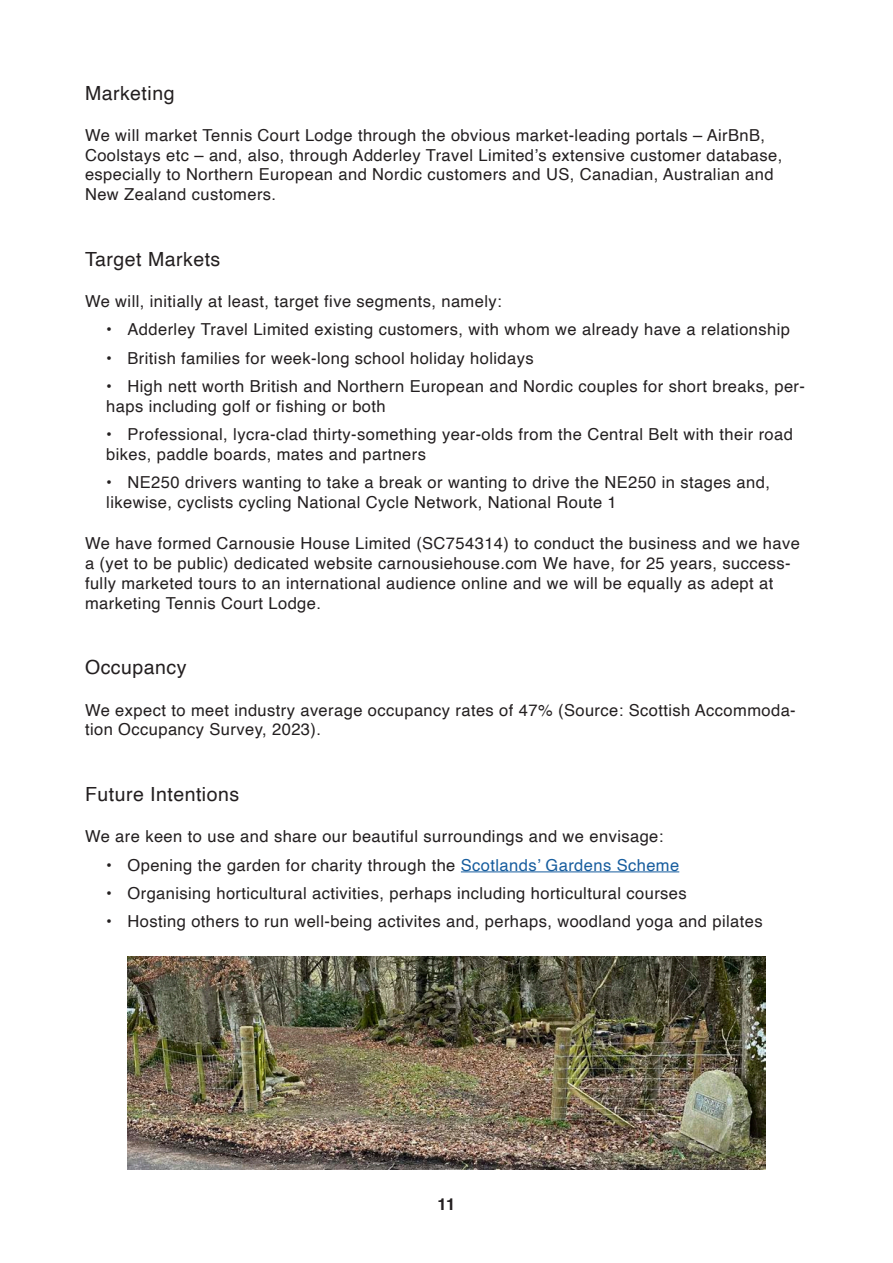
<style>
.page{position:relative;width:893px;height:1263px;background:#fff}
.page>*{position:absolute;margin:0;border:0;box-sizing:border-box;transform-origin:0 0}
.Heading_3{font:19.5px "Helvetica";letter-spacing:.025em;color:#231f20}
.Body_text{font:16.5px/19.8px "Helvetica";letter-spacing:.025em;color:#231f20}
.Body_text-2{font:700 16.5px "Helvetica";color:#231f20}
.s1{color:#175d9e}
</style>
<div class="page">
<hr style="left:461px;top:871px;width:218px;height:1px;background:#175d9e">
<img style="left:128px;top:957px;width:637px;height:212px">
<p class="Heading_3" style="left:85px;top:78px;width:91px">Marketing</p>
<p class="Body_text" style="left:85px;top:126px;width:699px">We will market Tennis Court Lodge through the obvious market-leading portals – AirBnB, Coolstays etc – and, also, through Adderley Travel Limited’s extensive customer database, especially to Northern European and Nordic customers and US, Canadian, Australian and New Zealand customers.</p>
<p class="Heading_3" style="left:85px;top:244px;width:137px">Target Markets</p>
<p class="Body_text" style="left:85px;top:292px;width:418px">We will, initially at least, target five segments, namely:</p>
<p class="Body_text" style="left:106px;top:320px;width:685px">• Adderley Travel Limited existing customers, with whom we already have a relationship</p>
<p class="Body_text" style="left:106px;top:349px;width:429px">• British families for week-long school holiday holidays</p>
<p class="Body_text" style="left:106px;top:377px;width:700px">• High nett worth British and Northern European and Nordic couples for short breaks, per&shy;haps including golf or fishing or both</p>
<p class="Body_text" style="left:106px;top:425px;width:688px">• Professional, lycra-clad thirty-something year-olds from the Central Belt with their road bikes, paddle boards, mates and partners</p>
<p class="Body_text" style="left:106px;top:473px;width:665px">• NE250 drivers wanting to take a break or wanting to drive the NE250 in stages and, likewise, cyclists cycling National Cycle Network, National Route 1</p>
<p class="Body_text" style="left:85px;top:534px;width:716px">We have formed Carnousie House Limited (SC754314) to conduct the business and we have a (yet to be public) dedicated website carnousiehouse.com We have, for 25 years, success&shy;fully marketed tours to an international audience online and we will be equally as adept at marketing Tennis Court Lodge.</p>
<p class="Heading_3" style="left:85px;top:653px;width:103px">Occupancy</p>
<p class="Body_text" style="left:85px;top:700px;width:712px">We expect to meet industry average occupancy rates of 47% (Source: Scottish Accommoda&shy;tion Occupancy Survey, 2023).</p>
<p class="Heading_3" style="left:85px;top:779px;width:156px">Future Intentions</p>
<p class="Body_text" style="left:85px;top:827px;width:580px">We are keen to use and share our beautiful surroundings and we envisage:</p>
<p class="Body_text" style="left:106px;top:855px;width:574px">• Opening the garden for charity through the <span class="s1">Scotlands’ Gardens Scheme</span></p>
<p class="Body_text" style="left:106px;top:884px;width:582px">• Organising horticultural activities, perhaps including horticultural courses</p>
<p class="Body_text" style="left:106px;top:912px;width:658px">• Hosting others to run well-being activites and, perhaps, woodland yoga and pilates</p>
<p class="Body_text-2" style="left:438px;top:1194px;width:19px">11</p>
</div>
